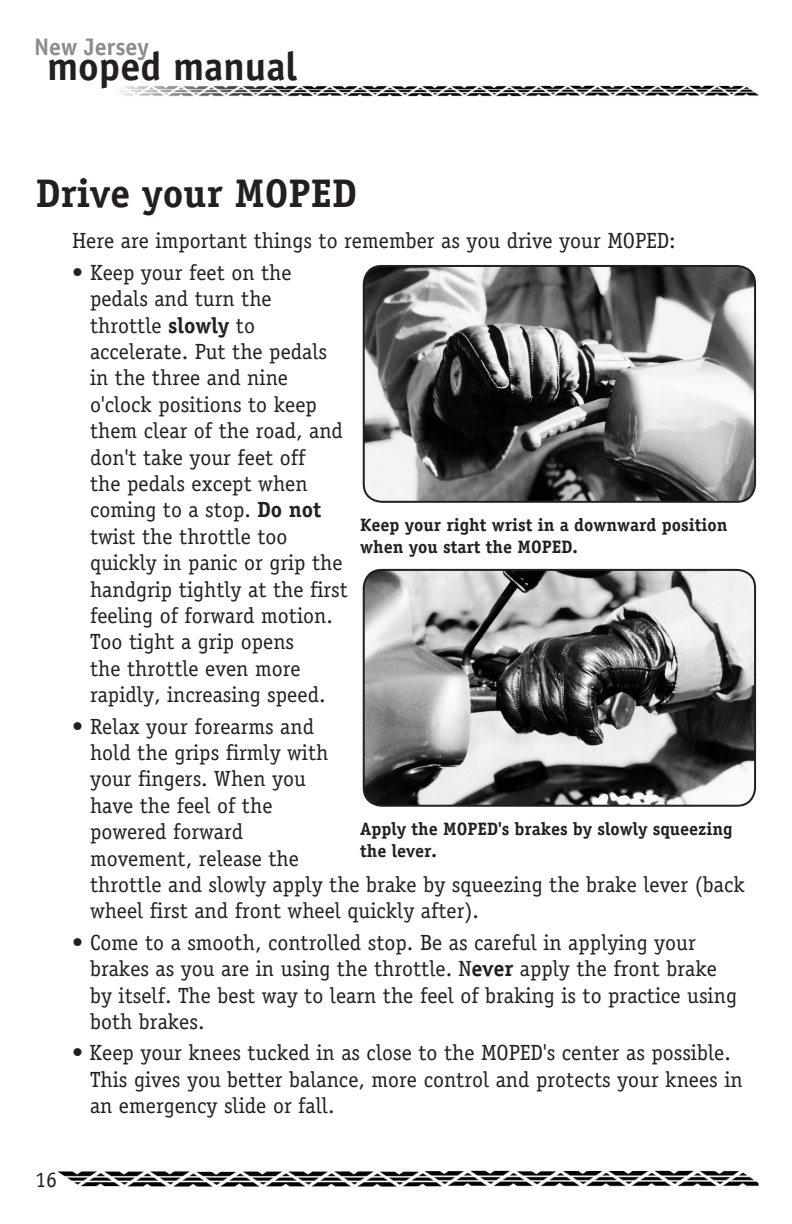
<style>
.page{position:relative;width:792px;height:1224px;background:#fff}
.page>*{position:absolute;margin:0;border:0;box-sizing:border-box;transform-origin:0 0}
.t1{font:700 40px "Officina Serif";color:#231f20}
.t2{font:700 40px "Officina Sans";color:#231f20}
.t3{font:700 24px "Officina Sans";color:#8a8c8f}
.t4{font:22px/26.4px "Officina Serif";color:#231f20}
.t5{font:700 18px/21.6px "Officina Serif";color:#231f20}
.s1{font-weight:700}
</style>
<div class="page">
<img style="left:84px;top:1170px;width:675px;height:17px">
<svg style="left:57px;top:1171px;width:27px;height:16px"></svg>
<img style="left:119px;top:85px;width:640px;height:12px">
<svg style="left:362px;top:265px;width:395px;height:237px"></svg>
<svg style="left:362px;top:568px;width:395px;height:238px;background:#878787"></svg>
<p class="t3" style="left:34px;top:33px;width:117px">New Jersey</p>
<h1 class="t2" style="left:47px;top:43px;width:252px">moped manual</h1>
<h1 class="t1" style="left:36px;top:170px;width:322px">Drive your MOPED</h1>
<p class="t4" style="left:72px;top:228px;width:605px">Here are important things to remember as you drive your MOPED:</p>
<p class="t4" style="left:90px;top:259px;width:259px;text-indent:-18px">• Keep your feet on the pedals and turn the throttle <span class="s1">slowly</span> to accelerate. Put the pedals in the three and nine o'clock positions to keep them clear of the road, and don't take your feet off<br>the pedals except when coming to a stop. <span class="s1">Do not </span>twist the throttle too quickly in panic or grip the handgrip tightly at the first feeling of forward motion.<br>Too tight a grip opens<br>the throttle even more rapidly, increasing speed.</p>
<p class="t4" style="left:90px;top:713px;width:656px;text-indent:-18px">• Relax your forearms and<br>hold the grips firmly with<br>your fingers. When you<br>have the feel of the<br>powered forward<br>movement, release the<br>throttle and slowly apply the brake by squeezing the brake lever (back wheel first and front wheel quickly after).</p>
<p class="t4" style="left:90px;top:929px;width:648px;text-indent:-18px">• Come to a smooth, controlled stop. Be as careful in applying your brakes as you are in using the throttle. N<span class="s1">ever</span> apply the front brake by itself. The best way to learn the feel of braking is to practice using both brakes.</p>
<p class="t4" style="left:90px;top:1040px;width:654px;text-indent:-18px">• Keep your knees tucked in as close to the MOPED's center as possible.<br>This gives you better balance, more control and protects your knees in an emergency slide or fall.</p>
<p class="t5" style="left:360px;top:514px;width:369px">Keep your right wrist in a downward position when you start the MOPED.</p>
<p class="t5" style="left:360px;top:818px;width:374px">Apply the MOPED's brakes by slowly squeezing the lever.</p>
<p class="t4" style="left:35px;top:1166px;width:24px">16</p>
</div>
